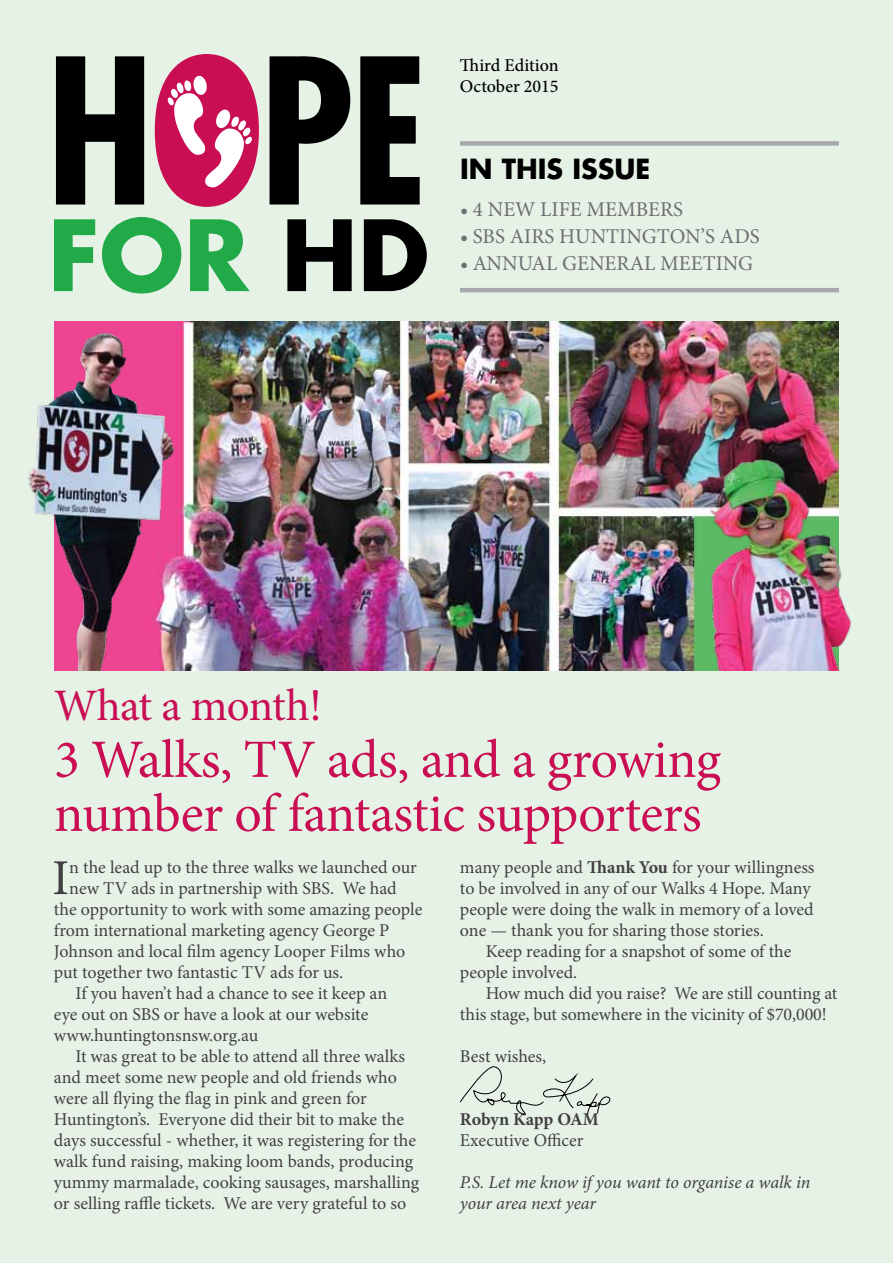
<style>
.page{position:relative;width:893px;height:1263px;background:#e7f2e6}
.page>*{position:absolute;margin:0;border:0;box-sizing:border-box;transform-origin:0 0}
.t1{font:54px/54px "Minion Pro";letter-spacing:-.015em;color:#c90e54}
.t2{font:50.25px "Minion Pro";color:#414042}
.t3{font:45px "Minion Pro";letter-spacing:-.02em;color:#c90e54}
.t4{font:700 27px "Futura";color:#000}
.t5{font:21px "Minion Pro";color:#6d6e71}
.t6{font:18px/21px "Minion Pro";letter-spacing:-.005em;color:#414042}
.t7{font:italic 18px/21px "Minion Pro";letter-spacing:-.005em;color:#414042}
.t8{font:500 18px/21px "Minion Pro";color:#000}
.t9{font:700 18px "Minion Pro";letter-spacing:-.005em;color:#414042}
.s1{font-weight:700}
</style>
<div class="page">
<svg style="left:56px;top:56px;width:88px;height:149px"></svg>
<div style="left:155px;top:54px;width:104px;height:153px;background:#c90e54;border-radius:50%"></div>
<svg style="left:270px;top:56px;width:80px;height:149px"></svg>
<svg style="left:360px;top:56px;width:60px;height:149px"></svg>
<svg style="left:54px;top:219px;width:41px;height:72px"></svg>
<svg style="left:102px;top:217px;width:79px;height:76px"></svg>
<svg style="left:190px;top:219px;width:60px;height:72px"></svg>
<svg style="left:287px;top:219px;width:65px;height:72px"></svg>
<svg style="left:364px;top:219px;width:63px;height:72px"></svg>
<svg style="left:167px;top:75px;width:85px;height:114px"></svg>
<div style="left:460px;top:141px;width:379px;height:5px;background:#a7a9ac"></div>
<hr style="left:460px;top:288px;width:379px;height:4px;background:#a7a9ac">
<svg style="left:460px;top:1066px;width:150px;height:49px"></svg>
<img style="left:55px;top:321px;width:784px;height:349px">
<img style="left:28px;top:324px;width:151px;height:346px">
<img style="left:708px;top:454px;width:144px;height:216px">
<p class="t8" style="left:460px;top:55px;width:100px">Third Edition<br>October 2015</p>
<h3 class="t4" style="left:460px;top:151px;width:192px">IN THIS ISSUE</h3>
<p class="t5" style="left:460px;top:195px;width:225px">• 4 NEW LIFE MEMBERS</p>
<p class="t5" style="left:460px;top:222px;width:301px">• SBS AIRS HUNTINGTON’S ADS</p>
<p class="t5" style="left:460px;top:249px;width:295px">• ANNUAL GENERAL MEETING</p>
<h3 class="t3" style="left:54px;top:676px;width:269px">What a month!</h3>
<h1 class="t1" style="left:54px;top:733px;width:668px">3 Walks, TV ads, and a growing number of fantastic supporters</h1>
<h2 class="t2" style="left:52px;top:844px;width:19px">I</h2>
<p class="t6" style="left:69px;top:857px;width:349px">n the lead up to the three walks we launched our</p>
<p class="t6" style="left:69px;top:878px;width:329px">new TV ads in partnership with SBS. We had</p>
<p class="t6" style="left:54px;top:899px;width:370px">the opportunity to work with some amazing people</p>
<p class="t6" style="left:54px;top:920px;width:337px">from international marketing agency George P</p>
<p class="t6" style="left:54px;top:941px;width:353px">Johnson and local film agency Looper Films who</p>
<p class="t6" style="left:54px;top:962px;width:291px">put together two fantastic TV ads for us.</p>
<p class="t6" style="left:76px;top:983px;width:313px">If you haven’t had a chance to see it keep an</p>
<p class="t6" style="left:54px;top:1004px;width:316px">eye out on SBS or have a look at our website</p>
<p class="t6" style="left:54px;top:1025px;width:206px">www.huntingtonsnsw.org.au</p>
<p class="t6" style="left:76px;top:1046px;width:331px">It was great to be able to attend all three walks</p>
<p class="t6" style="left:54px;top:1067px;width:344px">and meet some new people and old friends who</p>
<p class="t6" style="left:54px;top:1088px;width:314px">were all flying the flag in pink and green for</p>
<p class="t6" style="left:54px;top:1109px;width:352px">Huntington’s. Everyone did their bit to make the</p>
<p class="t6" style="left:54px;top:1130px;width:364px">days successful - whether, it was registering for the</p>
<p class="t6" style="left:54px;top:1151px;width:361px">walk fund raising, making loom bands, producing</p>
<p class="t6" style="left:54px;top:1172px;width:367px">yummy marmalade, cooking sausages, marshalling</p>
<p class="t6" style="left:54px;top:1193px;width:354px">or selling raffle tickets. We are very grateful to so</p>
<p class="t6" style="left:460px;top:857px;width:356px">many people and <span class="s1">Thank You</span> for your willingness to be involved in any of our Walks 4 Hope. Many people were doing the walk in memory of a loved one — thank you for sharing those stories.</p>
<p class="t6" style="left:460px;top:941px;width:333px;text-indent:26px">Keep reading for a snapshot of some of the people involved.</p>
<p class="t6" style="left:460px;top:983px;width:379px;text-indent:26px">How much did you raise? We are still counting at this stage, but somewhere in the vicinity of $70,000!</p>
<p class="t6" style="left:460px;top:1046px;width:88px">Best wishes,</p>
<p class="t9" style="left:460px;top:1107px;width:140px">Robyn Kapp OAM</p>
<p class="t6" style="left:460px;top:1130px;width:125px">Executive Officer</p>
<p class="t7" style="left:460px;top:1172px;width:352px">P.S. Let me know if you want to organise a walk in your area next year</p>
</div>
